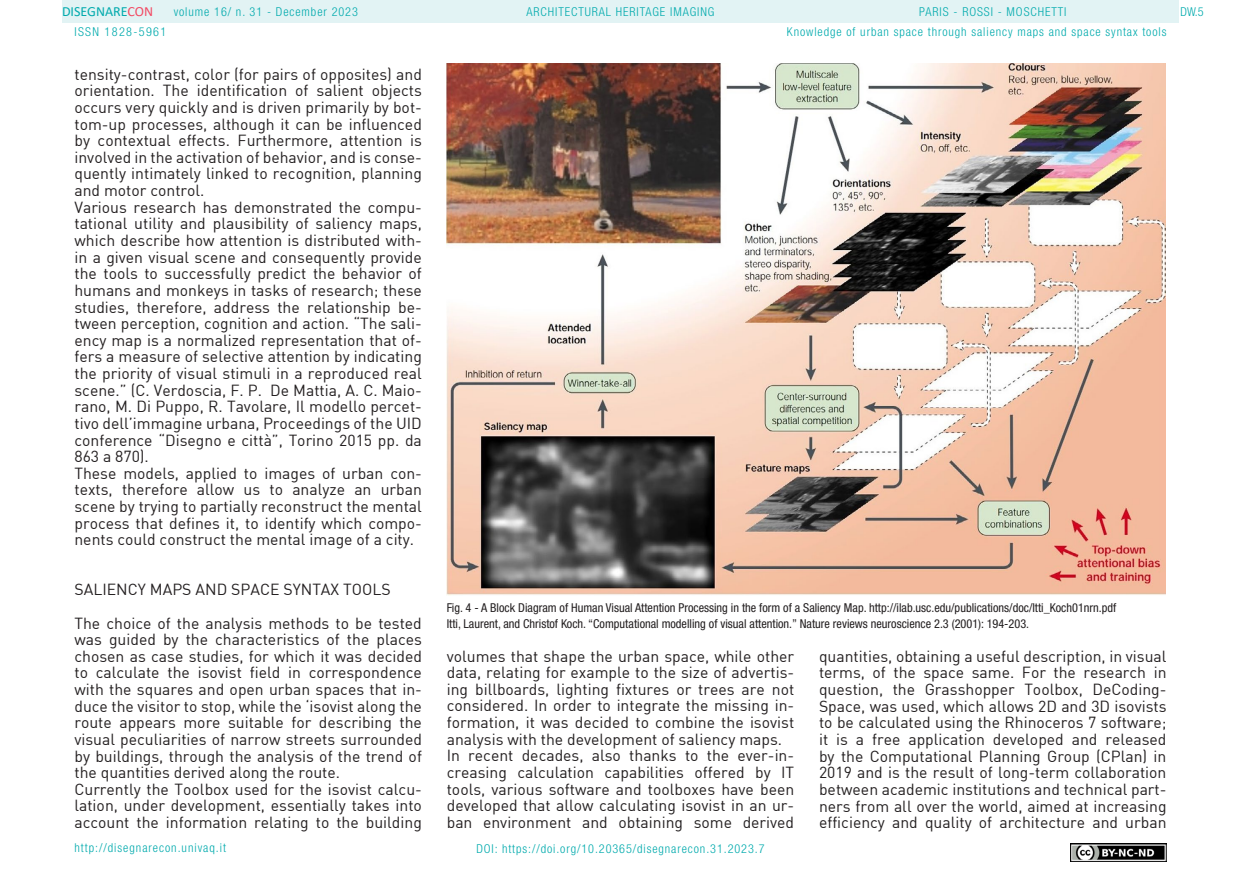
<style>
.page{position:relative;width:1241px;height:893px;background:#fff}
.page>*{position:absolute;margin:0;border:0;box-sizing:border-box;transform-origin:0 0}
.t1{font:15.75px/16.6px "DIN";color:#231f20}
.t2{font:14px "Calibri";color:#00aaad}
.t3{font:condensed 12.25px/16.6px "Helvetica Neue LT Std";color:#231f20}
.t4{font:300 condensed 12.25px "Helvetica Neue LT Std";letter-spacing:.075em;color:#00aaad}
.t5{font:300 condensed 12.25px "Helvetica Neue LT Std";letter-spacing:.11em;color:#00aaad}
.s1{color:#f24862}
</style>
<div class="page">
<div style="left:62px;top:0;width:1116px;height:23px;background:#e2f3f4"></div>
<img style="left:1070px;top:843px;width:96px;height:18px">
<img style="left:446px;top:63px;width:719px;height:532px">
<p class="t2" style="left:62px;top:2px;width:93px">DISEGNARE<span class="s1">CON</span></p>
<p class="t4" style="left:919px;top:5px;width:149px">PARIS - ROSSI - MOSCHETTI</p>
<p class="t4" style="left:174px;top:5px;width:186px">volume 16/ n. 31 - December 2023</p>
<p class="t4" style="left:526px;top:5px;width:189px">ARCHITECTURAL HERITAGE IMAGING</p>
<p class="t5" style="left:74px;top:24px;width:93px">ISSN 1828-5961</p>
<p class="t1" style="left:74px;top:65px;width:349px">tensity-contrast, color (for pairs of opposites) and orientation. The identification of salient objects occurs very quickly and is driven primarily by bot&shy;tom-up processes, although it can be influenced by contextual effects. Furthermore, attention is involved in the activation of behavior, and is conse&shy;quently intimately linked to recognition, planning and motor control.<br>Various research has demonstrated the compu&shy;tational utility and plausibility of saliency maps, which describe how attention is distributed with&shy;in a given visual scene and consequently provide the tools to successfully predict the behavior of humans and monkeys in tasks of research; these studies, therefore, address the relationship be&shy;tween perception, cognition and action. “The sali&shy;ency map is a normalized representation that of&shy;fers a measure of selective attention by indicating the priority of visual stimuli in a reproduced real scene.” (C. Verdoscia, F. P. De Mattia, A. C. Maio&shy;rano, M. Di Puppo, R. Tavolare, Il modello percet&shy;tivo dell’immagine urbana, Proceedings of the UID conference “Disegno e città”, Torino 2015 pp. da 863 a 870).<br>These models, applied to images of urban con&shy;texts, therefore allow us to analyze an urban scene by trying to partially reconstruct the mental process that defines it, to identify which compo&shy;nents could construct the mental image of a city.</p>
<p class="t1" style="left:74px;top:573px;width:349px;line-height:33.2px">SALIENCY MAPS AND SPACE SYNTAX TOOLS<br>The choice of the analysis methods to be tested</p>
<p class="t1" style="left:74px;top:631px;width:349px">was guided by the characteristics of the places chosen as case studies, for which it was decided to calculate the isovist field in correspondence with the squares and open urban spaces that in&shy;duce the visitor to stop, while the ‘isovist along the route appears more suitable for describing the visual peculiarities of narrow streets surrounded by buildings, through the analysis of the trend of the quantities derived along the route.<br>Currently the Toolbox used for the isovist calcu&shy;lation, under development, essentially takes into account the information relating to the building</p>
<p class="t4" style="left:74px;top:841px;width:153px">http://disegnarecon.univaq.it</p>
<p class="t4" style="left:786px;top:25px;width:381px">Knowledge of urban space through saliency maps and space syntax tools</p>
<p class="t3" style="left:446px;top:599px;width:671px">Fig. 4 - A Block Diagram of Human Visual Attention Processing in the form of a Saliency Map. http://ilab.usc.edu/publications/doc/Itti_Koch01nrn.pdf<br>Itti, Laurent, and Christof Koch. “Computational modelling of visual attention.” Nature reviews neuroscience 2.3 (2001): 194-203.</p>
<p class="t1" style="left:446px;top:647px;width:349px">volumes that shape the urban space, while other data, relating for example to the size of advertis&shy;ing billboards, lighting fixtures or trees are not considered. In order to integrate the missing in&shy;formation, it was decided to combine the isovist analysis with the development of saliency maps.<br>In recent decades, also thanks to the ever-in&shy;creasing calculation capabilities offered by IT tools, various software and toolboxes have been developed that allow calculating isovist in an ur&shy;ban environment and obtaining some derived</p>
<p class="t1" style="left:819px;top:647px;width:349px;text-align:justify">quantities, obtaining a useful description, in visual terms, of the space same. For the research in question, the Grasshopper Toolbox, DeCoding-Space, was used, which allows 2D and 3D isovists to be calculated using the Rhinoceros 7 software; it is a free application developed and released by the Computational Planning Group (CPlan) in 2019 and is the result of long-term collaboration between academic institutions and technical part&shy;ners from all over the world, aimed at increasing efficiency and quality of architecture and urban</p>
<p class="t4" style="left:476px;top:842px;width:290px">DOI: https://doi.org/10.20365/disegnarecon.31.2023.7</p>
<p class="t4" style="left:1180px;top:5px;width:25px">DW.5</p>
</div>
